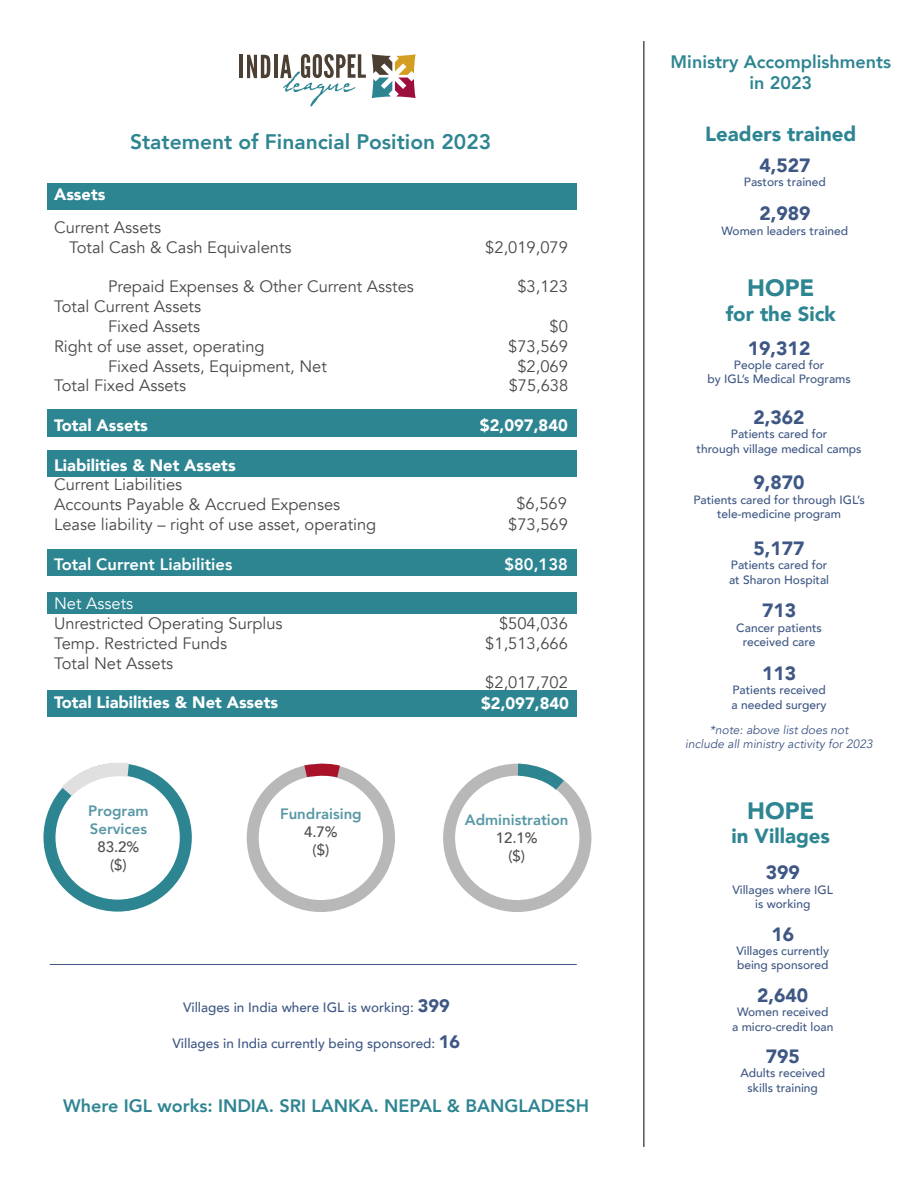
<style>
.page{position:relative;width:918px;height:1188px;background:#fff}
.page>*{position:absolute;margin:0;border:0;box-sizing:border-box;transform-origin:0 0}
.t1{font:900 23.7px "Avenir";color:#2e8592}
.t2{font:800 21px "Avenir";color:#2e8592}
.t3{font:900 20.4px "Avenir";color:#2e8592}
.t4{font:900 19.2px "Avenir";color:#3e5784}
.t5{font:800 18px/21.6px "Avenir";color:#2e8592;text-align:center}
.t6{font:16.5px/19.8px "Avenir";color:#484848}
.t7{font:900 16.5px "Avenir";color:#fff}
.t8{font:800 16.5px "Avenir";color:#fff}
.t9{font:16.5px "Avenir";color:#fff}
.t10{font:800 15px/18px "Avenir";color:#5998a6}
.t11{font:500 15px/18px "Avenir";color:#4d4d4d;text-align:center}
.t12{font:500 13.5px "Avenir";color:#3e5784}
.t13{font:500 12px/14.4px "Avenir";color:#3e5784;text-align:center}
.t14{font:italic 12px/14.4px "Avenir";color:#3e5784;text-align:center}
.s1{font-weight:900;font-size:18px}
</style>
<div class="page">
<div style="left:48px;top:183px;width:529px;height:27px;background:#2e8592"></div>
<div style="left:48px;top:409px;width:529px;height:27px;background:#2e8592"></div>
<div style="left:48px;top:450px;width:529px;height:27px;background:#2e8592"></div>
<div style="left:48px;top:549px;width:529px;height:27px;background:#2e8592"></div>
<div style="left:48px;top:592px;width:529px;height:22px;background:#2e8592"></div>
<div style="left:48px;top:690px;width:529px;height:27px;background:#2e8592"></div>
<hr style="left:240px;top:55px;width:3px;height:23px;background:#4c4034">
<svg style="left:247px;top:55px;width:23px;height:23px"></svg>
<hr style="left:274px;top:55px;width:3px;height:23px;background:#4c4034">
<svg style="left:280px;top:54px;width:86px;height:53px"></svg>
<svg style="left:372px;top:54px;width:44px;height:44px"></svg>
<hr style="left:644px;top:41px;width:1px;height:1106px;background:#000">
<div style="left:44px;top:763px;width:148px;height:149px;border:12px solid #2e8592;border-radius:50%"></div>
<div style="left:247px;top:764px;width:148px;height:148px;border:12px solid #b8b8b8;border-radius:50%"></div>
<div style="left:443px;top:764px;width:148px;height:148px;border:12px solid #b8b8b8;border-radius:50%"></div>
<svg style="left:53px;top:763px;width:90px;height:42px"></svg>
<svg style="left:294px;top:763px;width:59px;height:22px"></svg>
<svg style="left:506px;top:763px;width:71px;height:39px"></svg>
<hr style="left:50px;top:964px;width:527px;height:1px;background:#3e5784">
<p class="t2" style="left:130px;top:125px;width:363px">Statement of Financial Position 2023</p>
<p class="t7" style="left:54px;top:180px;width:53px">Assets</p>
<p class="t6" style="left:69px;top:218px;width:224px;text-indent:-15px">Current Assets<br>Total Cash &amp; Cash Equivalents</p>
<p class="t6" style="left:485px;top:237px;width:84px">$2,019,079</p>
<p class="t6" style="left:108px;top:277px;width:307px">Prepaid Expenses &amp; Other Current Asstes</p>
<p class="t6" style="left:517px;top:277px;width:52px">$3,123</p>
<p class="t6" style="left:54px;top:297px;width:148px;text-align:right">Total Current Assets<br>Fixed Assets</p>
<p class="t6" style="left:550px;top:317px;width:20px">$0</p>
<p class="t6" style="left:54px;top:336px;width:212px">Right of use asset, operating</p>
<p class="t6" style="left:508px;top:336px;width:61px">$73,569</p>
<p class="t6" style="left:108px;top:356px;width:220px">Fixed Assets, Equipment, Net</p>
<p class="t6" style="left:517px;top:356px;width:52px">$2,069</p>
<p class="t6" style="left:54px;top:376px;width:133px">Total Fixed Assets</p>
<p class="t7" style="left:54px;top:411px;width:95px">Total Assets</p>
<p class="t7" style="left:480px;top:411px;width:89px">$2,097,840</p>
<p class="t7" style="left:54px;top:451px;width:183px">Liabilities &amp; Net Assets</p>
<p class="t6" style="left:54px;top:475px;width:324px">Current Liabilities<br>Accounts Payable &amp; Accrued Expenses<br>Lease liability – right of use asset, operating</p>
<p class="t6" style="left:509px;top:376px;width:61px">$75,638</p>
<p class="t6" style="left:516px;top:494px;width:52px">$6,569</p>
<p class="t6" style="left:508px;top:515px;width:61px">$73,569</p>
<p class="t8" style="left:54px;top:551px;width:180px">Total Current Liabilities</p>
<p class="t8" style="left:504px;top:551px;width:65px">$80,138</p>
<p class="t9" style="left:54px;top:594px;width:81px">Net Assets</p>
<p class="t6" style="left:54px;top:614px;width:230px">Unrestricted Operating Surplus</p>
<p class="t6" style="left:499px;top:614px;width:70px">$504,036</p>
<p class="t6" style="left:54px;top:633px;width:174px">Temp. Restricted Funds</p>
<p class="t6" style="left:485px;top:633px;width:84px">$1,513,666</p>
<p class="t6" style="left:54px;top:653px;width:121px">Total Net Assets</p>
<p class="t6" style="left:485px;top:673px;width:84px">$2,017,702</p>
<p class="t7" style="left:54px;top:688px;width:225px">Total Liabilities &amp; Net Assets</p>
<p class="t7" style="left:481px;top:689px;width:89px">$2,097,840</p>
<p class="t10" style="left:88px;top:802px;width:62px">Program<br>Services</p>
<p class="t11" style="left:97px;top:837px;width:43px">83.2% ($)</p>
<p class="t10" style="left:280px;top:805px;width:83px">Fundraising</p>
<p class="t11" style="left:304px;top:822px;width:35px">4.7% ($)</p>
<p class="t10" style="left:465px;top:810px;width:105px">Administration</p>
<p class="t11" style="left:496px;top:828px;width:43px">12.1% ($)</p>
<p class="t12" style="left:183px;top:995px;width:268px">Villages in India where IGL is working: <span class="s1">399</span></p>
<p class="t12" style="left:173px;top:1032px;width:289px">Villages in India currently being sponsored: <span class="s1">16</span></p>
<p class="t5" style="left:63px;top:1094px;width:528px">Where IGL works: INDIA. SRI LANKA. NEPAL &amp; BANGLADESH</p>
<p class="t5" style="left:671px;top:51px;width:222px">Ministry Accomplishments in 2023</p>
<p class="t3" style="left:705px;top:116px;width:153px">Leaders trained</p>
<p class="t4" style="left:759px;top:149px;width:53px">4,527</p>
<p class="t13" style="left:744px;top:174px;width:84px">Pastors trained</p>
<p class="t4" style="left:759px;top:197px;width:53px">2,989</p>
<p class="t13" style="left:722px;top:223px;width:128px">Women leaders trained</p>
<h1 class="t1" style="left:747px;top:268px;width:69px">HOPE</h1>
<p class="t3" style="left:726px;top:296px;width:112px">for the Sick</p>
<p class="t4" style="left:748px;top:332px;width:64px">19,312</p>
<p class="t13" style="left:707px;top:357px;width:145px">People cared for<br>by IGL’s Medical Programs</p>
<p class="t4" style="left:754px;top:401px;width:53px">2,362</p>
<p class="t13" style="left:697px;top:426px;width:166px">Patients cared for<br>through village medical camps</p>
<p class="t4" style="left:754px;top:466px;width:53px">9,870</p>
<p class="t13" style="left:693px;top:492px;width:173px">Patients cared for through IGL’s tele-medicine program</p>
<p class="t4" style="left:754px;top:532px;width:53px">5,177</p>
<p class="t13" style="left:729px;top:557px;width:102px;text-align:left">Patients cared for at Sharon Hospital</p>
<p class="t4" style="left:762px;top:594px;width:36px">713</p>
<p class="t13" style="left:736px;top:620px;width:87px">Cancer patients received care</p>
<p class="t4" style="left:762px;top:657px;width:36px">113</p>
<p class="t13" style="left:732px;top:682px;width:96px;text-align:left">Patients received a needed surgery</p>
<p class="t14" style="left:685px;top:723px;width:189px">*note: above list does not<br>include all ministry activity for 2023</p>
<h1 class="t1" style="left:747px;top:790px;width:69px">HOPE</h1>
<p class="t3" style="left:732px;top:818px;width:100px">in Villages</p>
<p class="t4" style="left:766px;top:856px;width:36px">399</p>
<p class="t13" style="left:733px;top:882px;width:102px">Villages where IGL is working</p>
<p class="t4" style="left:771px;top:917px;width:24px">16</p>
<p class="t13" style="left:736px;top:943px;width:94px;text-align:left">Villages currently being sponsored</p>
<p class="t4" style="left:757px;top:979px;width:53px">2,640</p>
<p class="t13" style="left:732px;top:1004px;width:103px">Women received<br>a micro-credit loan</p>
<p class="t4" style="left:766px;top:1040px;width:36px">795</p>
<p class="t13" style="left:740px;top:1065px;width:86px">Adults received skills training</p>
</div>
